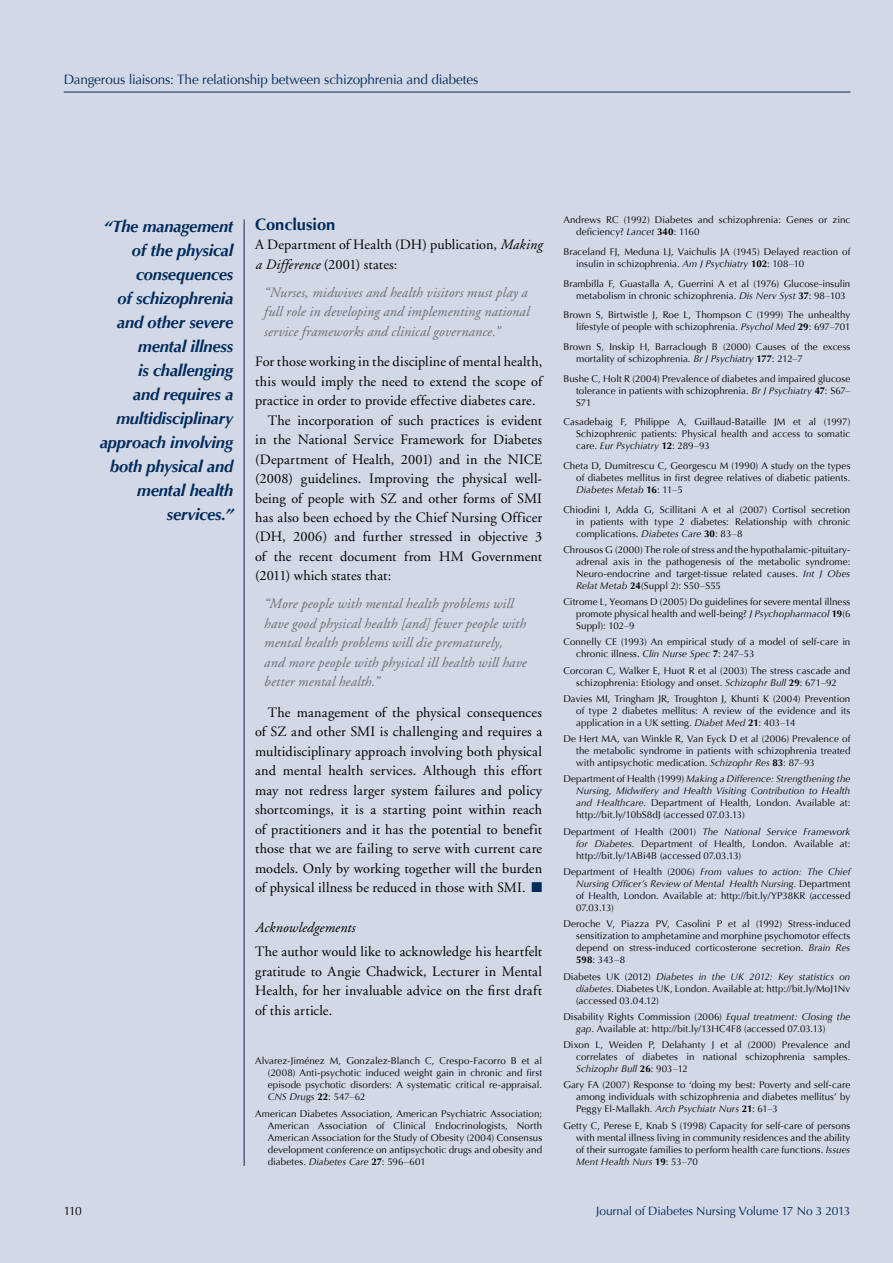
<style>
.page{position:relative;width:893px;height:1263px;background:#d3d8e6}
.page>*{position:absolute;margin:0;border:0;box-sizing:border-box;transform-origin:0 0}
.t1{font:italic 700 16.5px/24px "Optima";letter-spacing:-.015em;color:#002b5c;text-align:right}
.t2{font:700 16.5px "Optima";letter-spacing:-.005em;color:#002b5c}
.t3{font:14.25px/19.5px "Adobe Garamond";letter-spacing:.01em;color:#000;text-align:justify}
.t4{font:italic 14.25px/19.5px "Adobe Garamond";letter-spacing:.01em;color:#6d6e71;text-align:justify}
.t5{font:italic 14.25px "Adobe Garamond";letter-spacing:.01em;color:#000}
.t6{font:13.5px "Optima";letter-spacing:-.015em;color:#002b5c}
.t7{font:12px "Optima";letter-spacing:-.015em;color:#002b5c}
.t8{font:12px "Optima";color:#000}
.t9{font:9.75px/12px "Optima";letter-spacing:.01em;color:#000;text-align:justify}
.s1{font-style:italic}
.s2{color:#002b5c}
.s3{font-weight:700}
</style>
<div class="page">
<hr style="left:64px;top:92px;width:786px;height:1px;background:#002b5c">
<hr style="left:244px;top:219px;width:1px;height:947px;background:#002b5c">
<h3 class="t6" style="left:64px;top:71px;width:416px">Dangerous liaisons: The relationship between schizophrenia and diabetes</h3>
<h1 class="t1" style="left:100px;top:214px;width:135px">“The management of the physical consequences<br>of schizophrenia and other severe mental illness<br>is challenging<br>and requires a multidisciplinary approach involving both physical and mental health services.”</h1>
<h1 class="t2" style="left:255px;top:214px;width:82px">Conclusion</h1>
<h2 class="t3" style="left:255px;top:235px;width:288px">A Department of Health (DH) publication, <span class="s1">Making a Difference</span> (2001) states:</h2>
<h2 class="t4" style="left:264px;top:283px;width:267px">“Nurses, midwives and health visitors must play a full role in developing and implementing national service frameworks and clinical governance.”</h2>
<h2 class="t3" style="left:255px;top:352px;width:289px">For those working in the discipline of mental health,</h2>
<h2 class="t3" style="left:255px;top:372px;width:288px">this would imply the need to extend the scope of</h2>
<h2 class="t3" style="left:255px;top:391px;width:282px">practice in order to provide effective diabetes care.</h2>
<h2 class="t3" style="left:268px;top:411px;width:276px">The incorporation of such practices is evident</h2>
<h2 class="t3" style="left:255px;top:430px;width:288px">in the National Service Framework for Diabetes</h2>
<h2 class="t3" style="left:255px;top:450px;width:289px">(Department of Health, 2001) and in the NICE</h2>
<h2 class="t3" style="left:255px;top:469px;width:288px">(2008) guidelines. Improving the physical well-</h2>
<h2 class="t3" style="left:255px;top:489px;width:288px">being of people with SZ and other forms of SMI</h2>
<h2 class="t3" style="left:255px;top:508px;width:288px">has also been echoed by the Chief Nursing Officer</h2>
<h2 class="t3" style="left:255px;top:528px;width:288px">(DH, 2006) and further stressed in objective 3</h2>
<h2 class="t3" style="left:255px;top:547px;width:288px">of the recent document from HM Government</h2>
<h2 class="t3" style="left:255px;top:567px;width:138px">(2011) which states that:</h2>
<h2 class="t4" style="left:264px;top:595px;width:264px;text-align:left">“More people with mental health problems will have good physical health [and] fewer people with mental health problems will die prematurely, and more people with physical ill health will have better mental health.”</h2>
<p class="t3" style="left:255px;top:703px;width:289px;text-indent:13px">The management of the physical consequences of SZ and other SMI is challenging and requires a multidisciplinary approach involving both physical and mental health services. Although this effort may not redress larger system failures and policy shortcomings, it is a starting point within reach of practitioners and it has the potential to benefit those that we are failing to serve with current care models. Only by working together will the burden of physical illness be reduced in those with SMI. <span class="s2">■</span></p>
<h2 class="t5" style="left:255px;top:920px;width:101px">Acknowledgements</h2>
<h2 class="t3" style="left:255px;top:942px;width:288px">The author would like to acknowledge his heartfelt gratitude to Angie Chadwick, Lecturer in Mental Health, for her invaluable advice on the first draft of this article.</h2>
<p class="t9" style="left:268px;top:1055px;width:276px;text-indent:-13px">Alvarez-Jiménez M, Gonzalez-Blanch C, Crespo-Facorro B et al (2008) Anti-psychotic induced weight gain in chronic and first episode psychotic disorders: A systematic critical re-appraisal.<br><span class="s1">CNS Drugs</span> <span class="s3">22</span>: 547–62</p>
<p class="t9" style="left:268px;top:1107px;width:276px;text-indent:-13px">American Diabetes Association, American Psychiatric Association; American Association of Clinical Endocrinologists, North American Association for the Study of Obesity (2004) Consensus development conference on antipsychotic drugs and obesity and diabetes. <span class="s1">Diabetes Care</span> <span class="s3">27</span>: 596–601</p>
<p class="t9" style="left:576px;top:214px;width:276px;text-indent:-13px">Andrews RC (1992) Diabetes and schizophrenia: Genes or zinc deficiency? <span class="s1">Lancet</span> <span class="s3">340</span>: 1160</p>
<p class="t9" style="left:576px;top:246px;width:276px;text-indent:-13px">Braceland FJ, Meduna LJ, Vaichulis JA (1945) Delayed reaction of insulin in schizophrenia. <span class="s1">Am J Psychiatry</span> <span class="s3">102</span>: 108–10</p>
<p class="t9" style="left:576px;top:277px;width:276px;text-indent:-13px">Brambilla F, Guastalla A, Guerrini A et al (1976) Glucose-insulin metabolism in chronic schizophrenia. <span class="s1">Dis Nerv Syst</span> <span class="s3">37</span>: 98–103</p>
<p class="t9" style="left:563px;top:309px;width:289px;text-align:right">Brown S, Birtwistle J, Roe L, Thompson C (1999) The unhealthy lifestyle of people with schizophrenia. <span class="s1">Psychol Med</span> <span class="s3">29</span>: 697–701</p>
<p class="t9" style="left:576px;top:341px;width:276px;text-indent:-13px">Brown S, Inskip H, Barraclough B (2000) Causes of the excess mortality of schizophrenia. <span class="s1">Br J Psychiatry</span> <span class="s3">177</span>: 212–7</p>
<p class="t9" style="left:576px;top:372px;width:276px;text-indent:-13px">Bushe C, Holt R (2004) Prevalence of diabetes and impaired glucose tolerance in patients with schizophrenia. <span class="s1">Br J Psychiatry</span> <span class="s3">47</span>: S67– S71</p>
<p class="t9" style="left:576px;top:416px;width:276px;text-indent:-13px">Casadebaig F, Philippe A, Guillaud-Bataille JM et al (1997)<br>Schizophrenic patients: Physical health and access to somatic care. <span class="s1">Eur Psychiatry</span> <span class="s3">12</span>: 289–93</p>
<p class="t9" style="left:576px;top:460px;width:276px;text-indent:-13px">Cheta D, Dumitrescu C, Georgescu M (1990) A study on the types of diabetes mellitus in first degree relatives of diabetic patients.<br><span class="s1">Diabetes Metab</span> <span class="s3">16</span>: 11–5</p>
<p class="t9" style="left:576px;top:503px;width:276px;text-indent:-13px">Chiodini I, Adda G, Scillitani A et al (2007) Cortisol secretion in patients with type 2 diabetes: Relationship with chronic complications. <span class="s1">Diabetes Care</span> <span class="s3">30</span>: 83–8</p>
<p class="t9" style="left:576px;top:544px;width:276px;text-indent:-13px">Chrousos G (2000) The role of stress and the hypothalamic-pituitary&shy;adrenal axis in the pathogenesis of the metabolic syndrome:<br>Neuro-endocrine and target-tissue related causes. <span class="s1">Int J Obes Relat Metab</span> <span class="s3">24</span>(Suppl 2): S50–S55</p>
<p class="t9" style="left:576px;top:596px;width:276px;text-indent:-13px">Citrome L, Yeomans D (2005) Do guidelines for severe mental illness promote physical health and well-being? <span class="s1">J Psychopharmacol</span> <span class="s3">19</span>(6<br>Suppl): 102–9</p>
<p class="t9" style="left:576px;top:636px;width:276px;text-indent:-13px">Connelly CE (1993) An empirical study of a model of self-care in chronic illness. <span class="s1">Clin Nurse Spec</span> <span class="s3">7</span>: 247–53</p>
<p class="t9" style="left:563px;top:664px;width:288px;text-align:center">Corcoran C, Walker E, Huot R et al (2003) The stress cascade and schizophrenia: Etiology and onset. <span class="s1">Schizophr Bull</span> <span class="s3">29</span>: 671–92</p>
<p class="t9" style="left:576px;top:693px;width:276px;text-indent:-13px">Davies MI, Tringham JR, Troughton J, Khunti K (2004) Prevention of type 2 diabetes mellitus: A review of the evidence and its application in a UK setting. <span class="s1">Diabet Med</span> <span class="s3">21</span>: 403–14</p>
<p class="t9" style="left:576px;top:733px;width:276px;text-indent:-13px">De Hert MA, van Winkle R, Van Eyck D et al (2006) Prevalence of the metabolic syndrome in patients with schizophrenia treated with antipsychotic medication. <span class="s1">Schizophr Res</span> <span class="s3">83</span>: 87–93</p>
<p class="t9" style="left:576px;top:773px;width:276px;text-indent:-13px">Department of Health (1999) <span class="s1">Making a Difference: Strengthening the Nursing, Midwifery and Health Visiting Contribution to Health and Healthcare</span>. Department of Health, London. Available at: http://bit.ly/10bS8dJ (accessed 07.03.13)</p>
<p class="t9" style="left:576px;top:825px;width:276px;text-indent:-13px">Department of Health (2001) <span class="s1">The National Service Framework for Diabetes</span>. Department of Health, London. Available at: http://bit.ly/1ABi4B (accessed 07.03.13)</p>
<p class="t9" style="left:576px;top:866px;width:276px;text-indent:-13px">Department of Health (2006) <span class="s1">From values to action: The Chief Nursing Officer’s Review of Mental Health Nursing.</span> Department of Health, London. Available at: http://bit.ly/YP38KR (accessed 07.03.13)</p>
<p class="t9" style="left:576px;top:918px;width:276px;text-indent:-13px">Deroche V, Piazza PV, Casolini P et al (1992) Stress-induced sensitization to amphetamine and morphine psychomotor effects depend on stress-induced corticosterone secretion. <span class="s1">Brain Res </span><span class="s3">598</span>: 343–8</p>
<p class="t9" style="left:576px;top:970px;width:276px;text-indent:-13px">Diabetes UK (2012) <span class="s1">Diabetes in the UK 2012: Key statistics on diabetes</span>. Diabetes UK, London. Available at: http://bit.ly/MoJ1Nv (accessed 03.04.12)</p>
<p class="t9" style="left:576px;top:1010px;width:276px;text-indent:-13px">Disability Rights Commission (2006) <span class="s1">Equal treatment: Closing the gap</span>. Available at: http://bit.ly/13HC4F8 (accessed 07.03.13)</p>
<p class="t9" style="left:576px;top:1039px;width:276px;text-indent:-13px">Dixon L, Weiden P, Delahanty J et al (2000) Prevalence and correlates of diabetes in national schizophrenia samples.<br><span class="s1">Schizophr Bull</span> <span class="s3">26</span>: 903–12</p>
<p class="t9" style="left:576px;top:1079px;width:276px;text-indent:-13px">Gary FA (2007) Response to ‘doing my best: Poverty and self-care among individuals with schizophrenia and diabetes mellitus’ by Peggy El-Mallakh. <span class="s1">Arch Psychiatr Nurs</span> <span class="s3">21</span>: 61–3</p>
<p class="t9" style="left:576px;top:1119px;width:276px;text-indent:-13px">Getty C, Perese E, Knab S (1998) Capacity for self-care of persons with mental illness living in community residences and the ability of their surrogate families to perform health care functions. <span class="s1">Issues Ment Health Nurs</span> <span class="s3">19</span>: 53–70</p>
<p class="t8" style="left:64px;top:1204px;width:20px">110</p>
<p class="t7" style="left:596px;top:1204px;width:256px">Journal of Diabetes Nursing Volume 17 No 3 2013</p>
</div>
